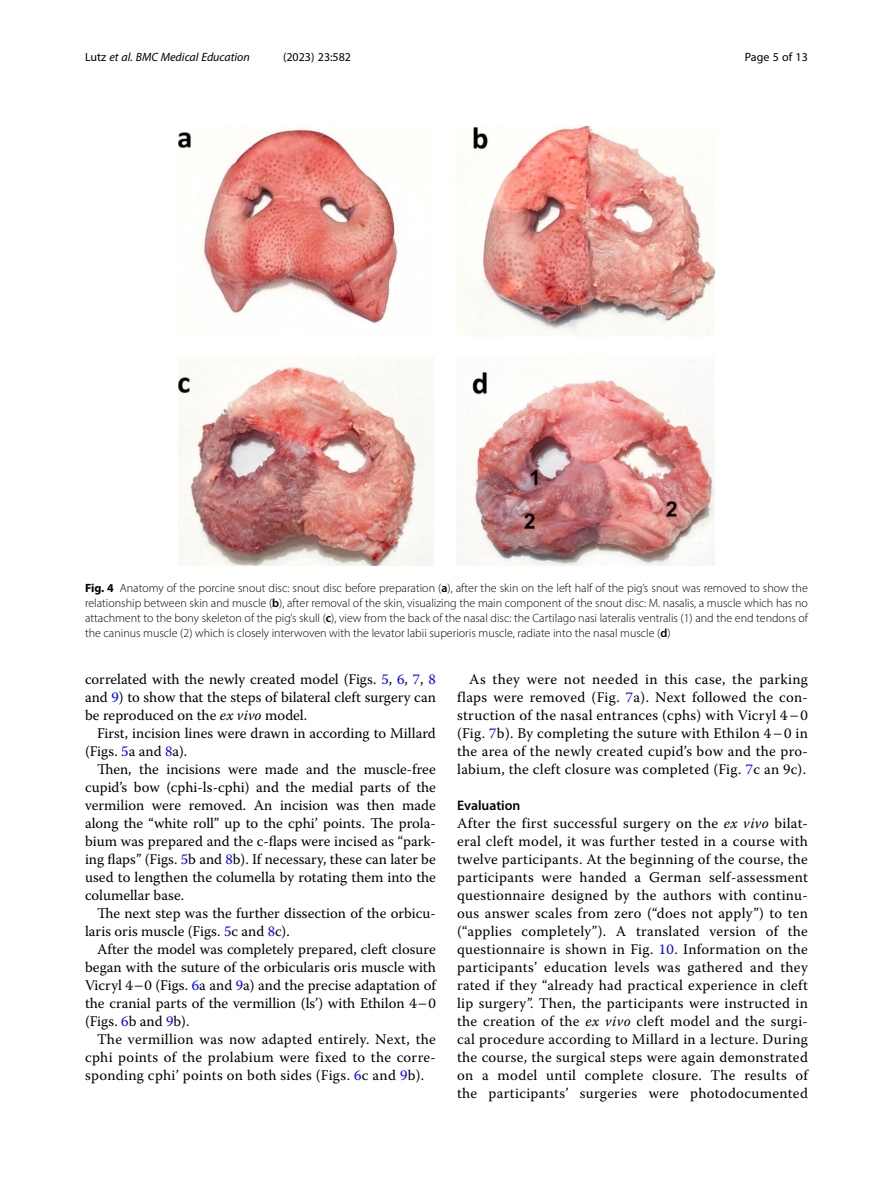
<style>
.page{position:relative;width:893px;height:1191px;background:#fff}
.page>*{position:absolute;margin:0;border:0;box-sizing:border-box;transform-origin:0 0}
.Body_Text_Indent{font:14.7px/18px "Warnock Pro";color:#000;text-align:justify}
.Body_Text{font:14.7px/18px "Warnock Pro";letter-spacing:.015em;color:#000;text-align:justify}
.Head_2{font:600 13.8px "Myriad Pro";color:#000}
.Figure_Caption{font:300 12px/15px "Myriad Pro";color:#000;text-align:justify}
.t1{font:italic 12px "Myriad Pro";color:#000}
.t2{font:12px "Myriad Pro";color:#000}
.s1{font-style:normal}
.s2{font-weight:700}
.s3{font-weight:600}
.s4{color:#00f}
.s5{font-style:italic}
</style>
<div class="page">
<img style="left:178px;top:126px;width:536px;height:439px">
<p class="t1" style="left:85px;top:50px;width:166px"><span class="s1">Lutz</span> et al. BMC Medical Education</p>
<p class="t2" style="left:283px;top:50px;width:70px">(2023) 23:582</p>
<p class="t2" style="left:745px;top:50px;width:65px">Page 5 of 13</p>
<p class="Figure_Caption" style="left:85px;top:581px;width:724px"><span class="s2">Fig. 4</span> Anatomy of the porcine snout disc: snout disc before preparation (<span class="s3">a</span>), after the skin on the left half of the pig’s snout was removed to show the relationship between skin and muscle (<span class="s3">b</span>), after removal of the skin, visualizing the main component of the snout disc: M. nasalis, a muscle which has no attachment to the bony skeleton of the pig’s skull (<span class="s3">c</span>), view from the back of the nasal disc: the Cartilago nasi lateralis ventralis (1) and the end tendons of the caninus muscle (2) which is closely interwoven with the levator labii superioris muscle, radiate into the nasal muscle (<span class="s3">d</span>)</p>
<p class="Body_Text" style="left:85px;top:670px;width:352px">correlated with the newly created model (Figs. <span class="s4">5</span>, <span class="s4">6</span>, <span class="s4">7</span>, <span class="s4">8 </span>and <span class="s4">9</span>) to show that the steps of bilateral cleft surgery can be reproduced on the <span class="s5">ex vivo</span> model.</p>
<p class="Body_Text_Indent" style="left:85px;top:724px;width:352px;text-indent:12px">First, incision lines were drawn in according to Millard (Figs. <span class="s4">5</span>a and <span class="s4">8</span>a).</p>
<p class="Body_Text_Indent" style="left:85px;top:760px;width:352px;text-indent:12px">Then, the incisions were made and the muscle-free cupid’s bow (cphi-ls-cphi) and the medial parts of the vermilion were removed. An incision was then made along the “white roll” up to the cphi’ points. The prola&shy;bium was prepared and the c-flaps were incised as “park&shy;ing flaps” (Figs. <span class="s4">5</span>b and <span class="s4">8</span>b). If necessary, these can later be used to lengthen the columella by rotating them into the columellar base.</p>
<p class="Body_Text_Indent" style="left:85px;top:904px;width:352px;text-indent:12px">The next step was the further dissection of the orbicu&shy;laris oris muscle (Figs. <span class="s4">5</span>c and <span class="s4">8</span>c).</p>
<p class="Body_Text_Indent" style="left:85px;top:940px;width:352px;text-indent:12px">After the model was completely prepared, cleft closure began with the suture of the orbicularis oris muscle with Vicryl 4−0 (Figs. <span class="s4">6</span>a and <span class="s4">9</span>a) and the precise adaptation of the cranial parts of the vermillion (ls’) with Ethilon 4−0 (Figs. <span class="s4">6</span>b and <span class="s4">9</span>b).</p>
<p class="Body_Text_Indent" style="left:85px;top:1030px;width:352px;text-indent:12px">The vermillion was now adapted entirely. Next, the cphi points of the prolabium were fixed to the corre&shy;sponding cphi’ points on both sides (Figs. <span class="s4">6</span>c and <span class="s4">9</span>b).</p>
<p class="Body_Text_Indent" style="left:457px;top:670px;width:352px;text-indent:12px">As they were not needed in this case, the parking flaps were removed (Fig. <span class="s4">7</span>a). Next followed the con&shy;struction of the nasal entrances (cphs) with Vicryl 4 − 0 (Fig. <span class="s4">7</span>b). By completing the suture with Ethilon 4 − 0 in the area of the newly created cupid’s bow and the pro&shy;labium, the cleft closure was completed (Fig. <span class="s4">7</span>c an 9c).</p>
<p class="Head_2" style="left:457px;top:797px;width:65px">Evaluation</p>
<p class="Body_Text" style="left:457px;top:814px;width:352px">After the first successful surgery on the <span class="s5">ex vivo</span> bilat&shy;eral cleft model, it was further tested in a course with twelve participants. At the beginning of the course, the participants were handed a German self-assessment questionnaire designed by the authors with continu&shy;ous answer scales from zero (“does not apply”) to ten (“applies completely”). A translated version of the questionnaire is shown in Fig. <span class="s4">10</span>. Information on the participants’ education levels was gathered and they rated if they “already had practical experience in cleft lip surgery”. Then, the participants were instructed in the creation of the <span class="s5">ex vivo</span> cleft model and the surgi&shy;cal procedure according to Millard in a lecture. During the course, the surgical steps were again demonstrated on a model until complete closure. The results of the participants’ surgeries were photodocumented</p>
</div>
